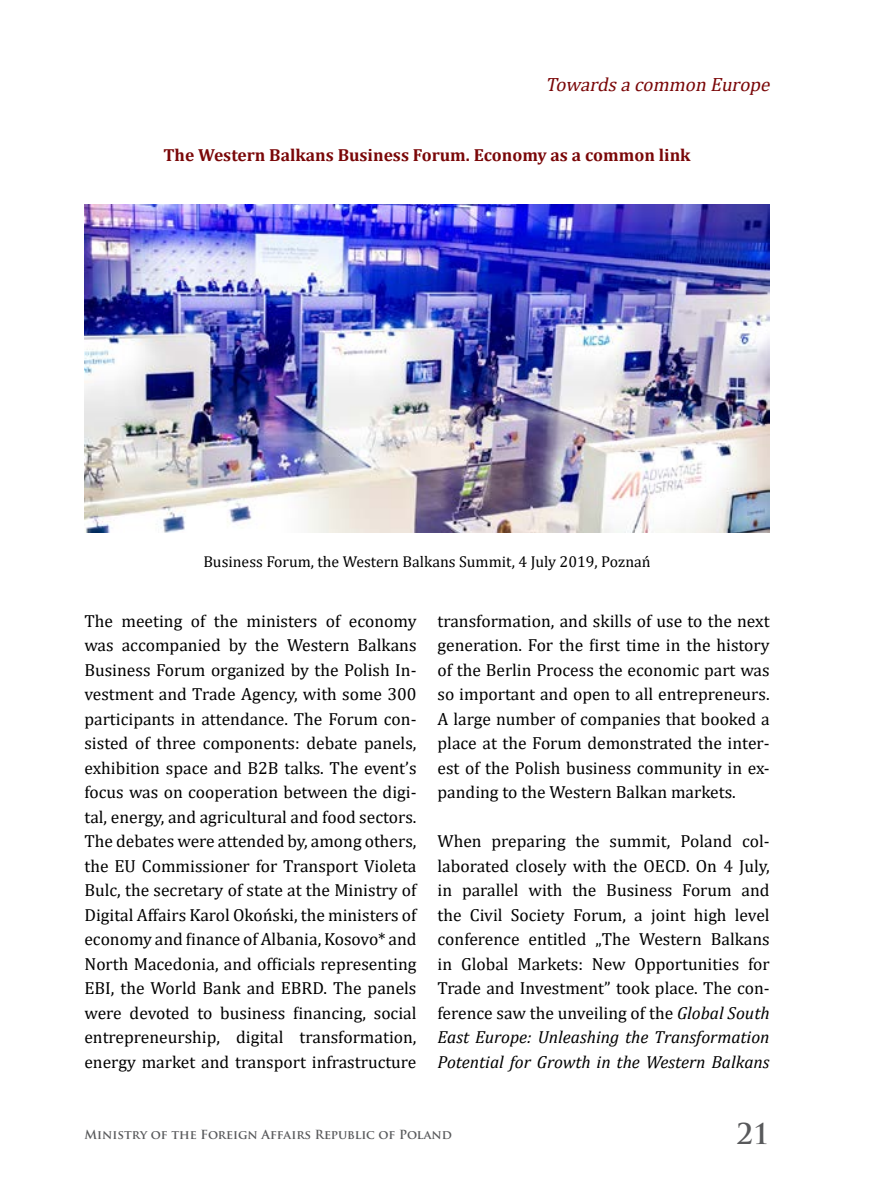
<style>
.page{position:relative;width:869px;height:1191px;background:#fff}
.page>*{position:absolute;margin:0;border:0;box-sizing:border-box;transform-origin:0 0}
.t1{font:700 28px "Trajan Pro";color:#58595b}
.t2{font:italic 19.25px "Cambria";color:#7a0708}
.t3{font:17.5px/24.5px "Cambria";color:#000;text-align:justify}
.t4{font:700 17.5px "Cambria";color:#7a0708}
.t5{font:15.75px "Cambria";color:#000}
.t6{font:700 12.25px "Trajan Pro";color:#58595b}
.s1{font-style:italic}
</style>
<div class="page">
<img style="left:84px;top:205px;width:685px;height:327px">
<p class="t2" style="left:545px;top:73px;width:246px">TowardsacommonEurope</p>
<p class="t4" style="left:163px;top:143px;width:528px">The Western Balkans Business Forum. Economy as a common link</p>
<p class="t5" style="left:203px;top:552px;width:448px">Business Forum, the Western Balkans Summit, 4 July 2019, Poznań</p>
<p class="t3" style="left:84px;top:608px;width:333px">The meeting of the ministers of economy was accompanied by the Western Balkans Business Forum organized by the Polish In&shy;vestment and Trade Agency, with some 300 participants in attendance. The Forum con&shy;sisted of three components: debate panels, exhibition space and B2B talks. The event’s focus was on cooperation between the digi&shy;tal, energy, and agricultural and food sectors.<br>The debates were attended by, among others, the EU Commissioner for Transport Violeta Bulc, the secretary of state at the Ministry of Digital Affairs Karol Okoński, the ministers of economy and finance of Albania, Kosovo* and North Macedonia, and officials representing EBI, the World Bank and EBRD. The panels were devoted to business financing, social entrepreneurship, digital transformation, energy market and transport infrastructure</p>
<p class="t3" style="left:437px;top:608px;width:333px">transformation, and skills of use to the next generation. For the first time in the history of the Berlin Process the economic part was so important and open to all entrepreneurs.<br>A large number of companies that booked a place at the Forum demonstrated the inter&shy;est of the Polish business community in ex&shy;panding to the Western Balkan markets.</p>
<p class="t3" style="left:437px;top:829px;width:333px">When preparing the summit, Poland col&shy;laborated closely with the OECD. On 4 July, in parallel with the Business Forum and the Civil Society Forum, a joint high level conference entitled „The Western Balkans in Global Markets: New Opportunities for Trade and Investment” took place. The con&shy;ference saw the unveiling of the <span class="s1">Global South East Europe: Unleashing the Transformation Potential for Growth in the Western Balkans</span></p>
<p class="t6" style="left:84px;top:1126px;width:369px">Ministry of the Foreign Affairs Republic of Poland</p>
<h1 class="t1" style="left:735px;top:1116px;width:35px">21</h1>
</div>
